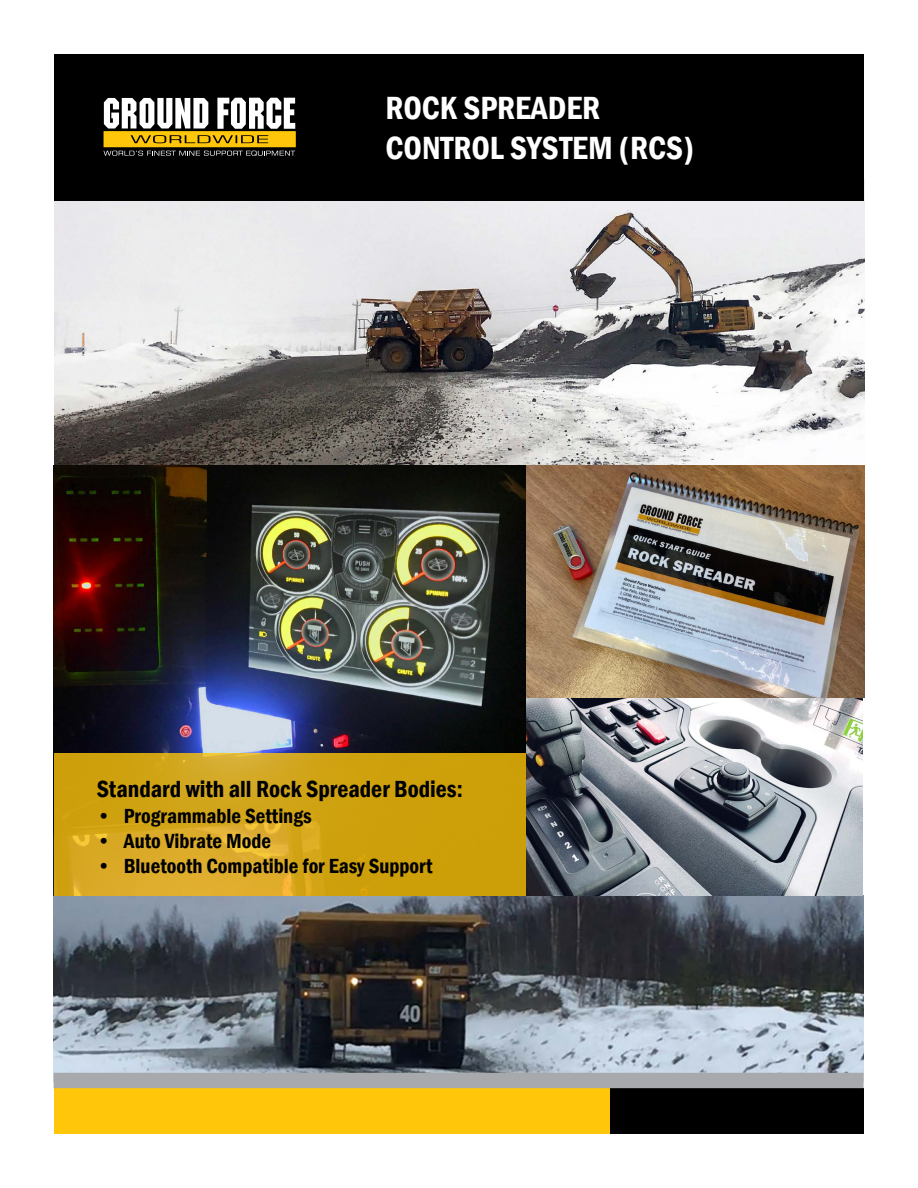
<style>
.page{position:relative;width:918px;height:1188px;background:#fff}
.page>*{position:absolute;margin:0;border:0;box-sizing:border-box;transform-origin:0 0}
.t1{font:600 condensed 33px "Franklin Gothic";color:#fff}
.t2{font:600 condensed 24px "Franklin Gothic";color:#000}
.t3{font:600 condensed 21px "Franklin Gothic";color:#000}
</style>
<div class="page">
<img style="left:54px;top:201px;width:810px;height:872px">
<div style="left:54px;top:54px;width:810px;height:147px;background:#000"></div>
<svg style="left:103px;top:98px;width:193px;height:58px"></svg>
<svg style="left:54px;top:754px;width:472px;height:142px;background:#d2a416"></svg>
<div style="left:54px;top:1088px;width:810px;height:46px;background:#ffc60a"></div>
<div style="left:610px;top:1088px;width:254px;height:46px;background:#000"></div>
<div style="left:54px;top:1073px;width:810px;height:15px;background:#a7a9ac"></div>
<p class="t1" style="left:386px;top:86px;width:216px">ROCK SPREADER</p>
<p class="t1" style="left:386px;top:126px;width:310px">CONTROL SYSTEM (RCS)</p>
<p class="t2" style="left:97px;top:773px;width:368px">Standard with all Rock Spreader Bodies:</p>
<p class="t3" style="left:97px;top:802px;width:216px">• Programmable Settings</p>
<p class="t3" style="left:97px;top:827px;width:176px">• Auto Vibrate Mode</p>
<p class="t3" style="left:97px;top:852px;width:337px">• Bluetooth Compatible for Easy Support</p>
</div>
